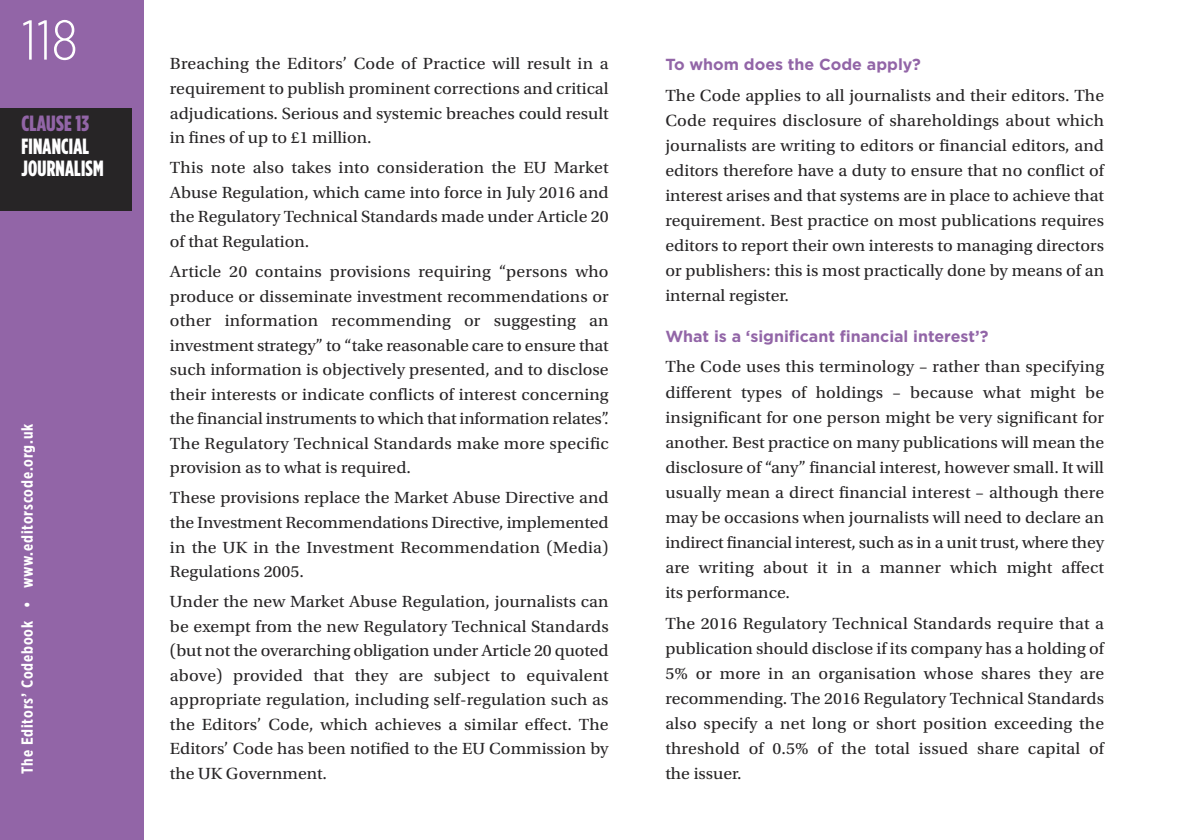
<style>
.page{position:relative;width:1191px;height:840px;background:#fff}
.page>*{position:absolute;margin:0;border:0;box-sizing:border-box;transform-origin:0 0}
.t1{font:300 56px "Gotham Extra Narrow";color:#fff}
.t2{font:900 22px/22px "Gotham Cond";letter-spacing:.01em;color:#fff;scale:.94 1}
.t3{font:900 22px "Gotham Cond";letter-spacing:.01em;color:#9265a7}
.t4{font:17px/24.4px "Utopia Std";color:#272526;text-align:justify;scale:1.05 1}
.t5{font:700 16px "Gotham";color:#9265a7}
.t6{font:700 16px "Gotham Extra Narrow";letter-spacing:.05em;color:#fff}
</style>
<div class="page">
<div style="left:0;top:0;width:144px;height:839px;background:#9265a7"></div>
<div style="left:0;top:108px;width:132px;height:102px;background:#272526"></div>
<h1 class="t1" style="left:22px;top:7px;width:58px">118</h1>
<p class="t3" style="left:22px;top:111px;width:69px">CLAUSE 13</p>
<p class="t2" style="left:22px;top:135px;width:89px">FINANCIAL<br>JOURNALISM</p>
<p class="t6" style="left:18px;top:773px;width:351px;rotate:-90deg">The Editors’ Codebook • www.editorscode.org.uk</p>
<p class="t4" style="left:170px;top:53px;width:419px">Breaching the Editors’ Code of Practice will result in a requirement to publish prominent corrections and critical adjudications. Serious and systemic breaches could result in fines of up to £1 million.</p>
<p class="t4" style="left:170px;top:157px;width:419px">This note also takes into consideration the EU Market Abuse Regulation, which came into force in July 2016 and the Regulatory Technical Standards made under Article 20 of that Regulation.</p>
<p class="t4" style="left:170px;top:260px;width:419px">Article 20 contains provisions requiring “persons who produce or disseminate investment recommendations or other information recommending or suggesting an investment strategy” to “take reasonable care to ensure that such information is objectively presented, and to disclose their interests or indicate conflicts of interest concerning the financial instruments to which that information relates”.<br>The Regulatory Technical Standards make more specific provision as to what is required.</p>
<p class="t4" style="left:170px;top:487px;width:419px">These provisions replace the Market Abuse Directive and the Investment Recommendations Directive, implemented in the UK in the Investment Recommendation (Media)<br>Regulations 2005.</p>
<p class="t4" style="left:170px;top:590px;width:419px">Under the new Market Abuse Regulation, journalists can be exempt from the new Regulatory Technical Standards (but not the overarching obligation under Article 20 quoted above) provided that they are subject to equivalent appropriate regulation, including self-regulation such as the Editors’ Code, which achieves a similar effect. The Editors’ Code has been notified to the EU Commission by the UK Government.</p>
<p class="t5" style="left:665px;top:59px;width:257px">To whom does the Code apply?</p>
<p class="t4" style="left:665px;top:84px;width:419px;line-height:25px">The Code applies to all journalists and their editors. The Code requires disclosure of shareholdings about which journalists are writing to editors or financial editors, and editors therefore have a duty to ensure that no conflict of interest arises and that systems are in place to achieve that requirement. Best practice on most publications requires editors to report their own interests to managing directors or publishers: this is most practically done by means of an internal register.</p>
<p class="t5" style="left:665px;top:330px;width:325px">What is a ‘significant financial interest’?</p>
<p class="t4" style="left:665px;top:355px;width:419px;line-height:25px">The Code uses this terminology – rather than specifying different types of holdings – because what might be insignificant for one person might be very significant for another. Best practice on many publications will mean the disclosure of “any” financial interest, however small. It will usually mean a direct financial interest – although there may be occasions when journalists will need to declare an indirect financial interest, such as in a unit trust, where they are writing about it in a manner which might affect its performance.</p>
<p class="t4" style="left:665px;top:611px;width:419px;line-height:25px">The 2016 Regulatory Technical Standards require that a publication should disclose if its company has a holding of 5% or more in an organisation whose shares they are recommending. The 2016 Regulatory Technical Standards also specify a net long or short position exceeding the threshold of 0.5% of the total issued share capital of the issuer.</p>
</div>
